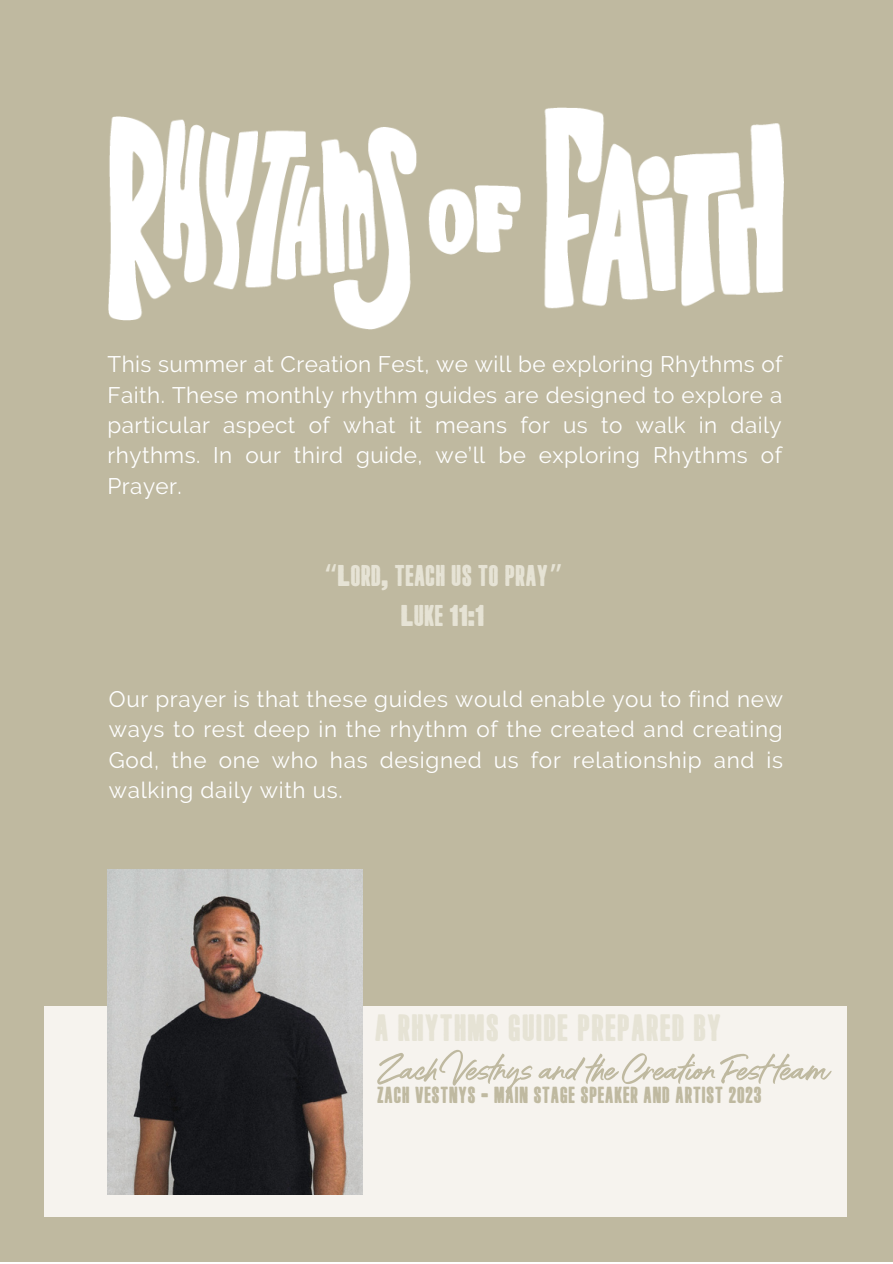
<style>
.page{position:relative;width:893px;height:1264px;background:#fff}
.page>*{position:absolute;margin:0;border:0;box-sizing:border-box;transform-origin:0 0}
.t1{font:51.15px "Kokomo Breeze";color:#bfb9a0}
.t2{font:37.95px "Long Haired Freaky People";letter-spacing:.02em;color:#e6e3d5}
.t3{font:30px/40.5px "Long Haired Freaky People";color:#e6e3d5;text-align:center}
.t4{font:23.25px "Long Haired Freaky People";letter-spacing:.02em;color:#bfb9a0}
.t5{font:22.5px/30.3px "Raleway";letter-spacing:.025em;color:#fff;text-align:justify}
.s1{font-family:"Noto Sans Gurmukhi"}
</style>
<div class="page">
<div style="left:0;top:0;width:892px;height:1261px;background:#bfb9a0"></div>
<div style="left:43px;top:1006px;width:803px;height:211px;background:#f6f3ee"></div>
<img style="left:108px;top:107px;width:675px;height:222px">
<img style="left:107px;top:869px;width:255px;height:325px">
<p class="t5" style="left:107px;top:349px;width:676px">This summer at Creation Fest, we will be exploring Rhythms of Faith. These monthly rhythm guides are designed to explore a particular aspect of what it means for us to walk in daily rhythms. In our third guide, we’ll be exploring Rhythms of Prayer.</p>
<h3 class="t3" style="left:323px;top:556px;width:241px"><span class="s1">“</span>LORD, TEACH US TO PRAY<span class="s1">”<br></span>LUKE 11:1</h3>
<p class="t5" style="left:109px;top:684px;width:675px">Our prayer is that these guides would enable you to find new ways to rest deep in the rhythm of the created and creating God, the one who has designed us for relationship and is walking daily with us.</p>
<h2 class="t2" style="left:375px;top:1008px;width:348px">A RHYTHMS GUIDE PREPARED BY</h2>
<h1 class="t1" style="left:381px;top:1030px;width:448px">Zach Vestnys and the Creation Fest team</h1>
<p class="t4" style="left:377px;top:1083px;width:386px">ZACH VESTNYS - MAIN STAGE SPEAKER AND ARTIST 2023</p>
</div>
